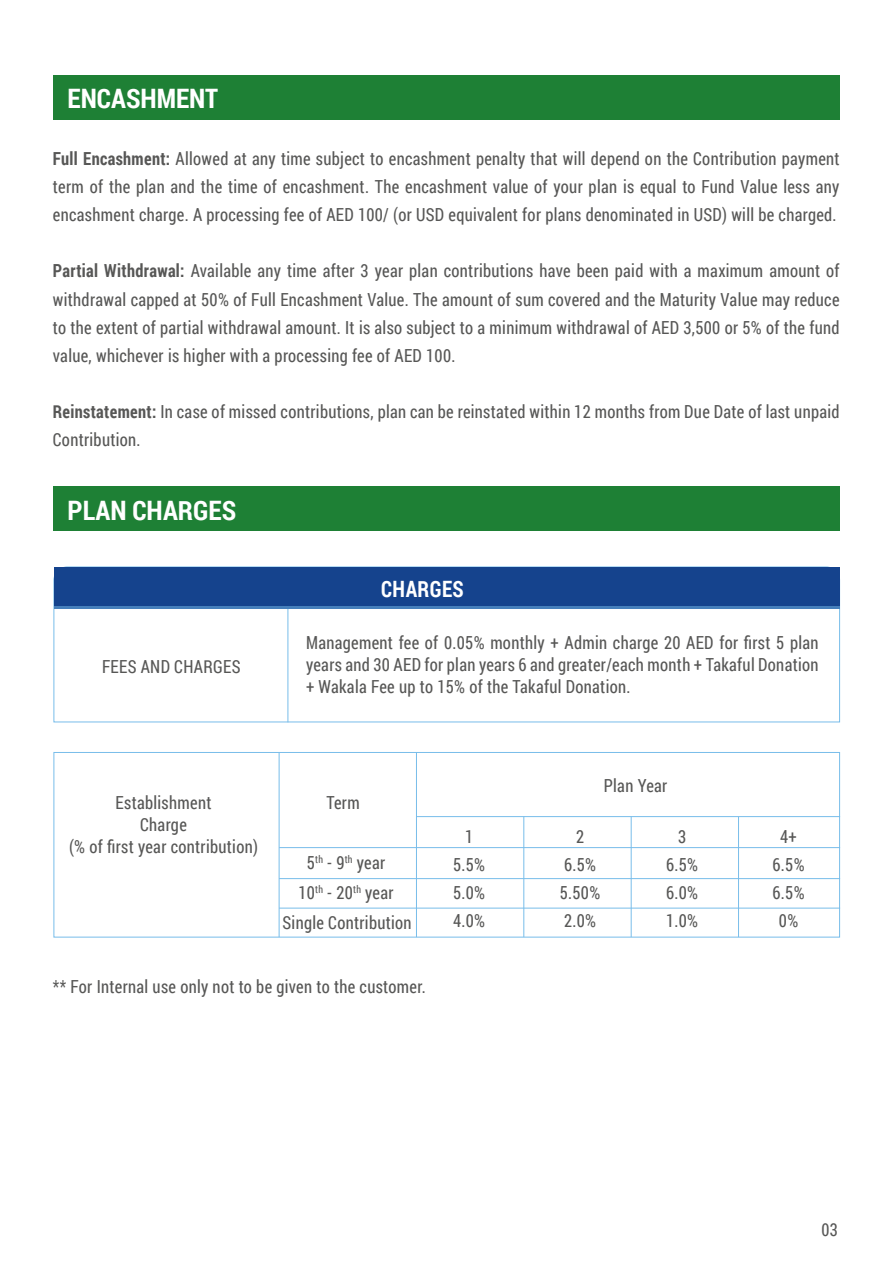
<style>
.page{position:relative;width:893px;height:1263px;background:#fff}
.page>*{position:absolute;margin:0;border:0;box-sizing:border-box;transform-origin:0 0}
.t1{font:700 26.7px "Roboto Condensed";color:#fff}
.t2{font:700 22.5px "Roboto Condensed";letter-spacing:.02em;color:#fff;scale:.92 1}
.t3{font:18px/28.2px "Roboto Condensed";letter-spacing:.02em;color:#575756;text-align:center;scale:.92 1}
.t4{font:17.85px "Roboto Condensed";color:#575756;scale:.92 1}
.s1{font-weight:700}
</style>
<div class="page">
<div style="left:53px;top:486px;width:787px;height:45px;background:#1e8035"></div>
<div style="left:53px;top:75px;width:787px;height:45px;background:#1e8035"></div>
<svg style="left:53px;top:566px;width:787px;height:157px"></svg>
<hr style="left:416px;top:752px;width:1px;height:185px;background:#78bdea">
<hr style="left:523px;top:816px;width:1px;height:121px;background:#78bdea">
<hr style="left:631px;top:816px;width:1px;height:121px;background:#78bdea">
<hr style="left:738px;top:816px;width:1px;height:121px;background:#78bdea">
<hr style="left:279px;top:752px;width:1px;height:185px;background:#78bdea">
<div style="left:54px;top:752px;width:786px;height:185px;border:1px solid #78bdea"></div>
<div style="left:54px;top:568px;width:785px;height:41px;background:#15438d"></div>
<hr style="left:54px;top:607px;width:785px;height:2px;background:#78bdea">
<hr style="left:416px;top:816px;width:424px;height:1px;background:#78bdea">
<hr style="left:279px;top:847px;width:561px;height:1px;background:#78bdea">
<hr style="left:279px;top:878px;width:561px;height:1px;background:#78bdea">
<hr style="left:279px;top:908px;width:561px;height:1px;background:#78bdea">
<h1 class="t1" style="left:68px;top:80px;width:152px">ENCASHMENT</h1>
<p class="t3" style="left:53px;top:144px;width:857px;text-align:justify"><span class="s1">Full Encashment:</span> Allowed at any time subject to encashment penalty that will depend on the Contribution payment term of the plan and the time of encashment. The encashment value of your plan is equal to Fund Value less any encashment charge. A processing fee of AED 100/ (or USD equivalent for plans denominated in USD) will be charged.</p>
<p class="t3" style="left:53px;top:256px;width:857px;text-align:justify"><span class="s1">Partial Withdrawal:</span> Available any time after 3 year plan contributions have been paid with a maximum amount of withdrawal capped at 50% of Full Encashment Value. The amount of sum covered and the Maturity Value may reduce to the extent of partial withdrawal amount. It is also subject to a minimum withdrawal of AED 3,500 or 5% of the fund value, whichever is higher with a processing fee of AED 100.</p>
<p class="t3" style="left:53px;top:397px;width:857px;text-align:left"><span class="s1">Reinstatement:</span> In case of missed contributions, plan can be reinstated within 12 months from Due Date of last unpaid<br>Contribution.</p>
<h1 class="t1" style="left:68px;top:491px;width:170px">PLAN CHARGES</h1>
<p class="t3" style="left:102px;top:652px;width:152px">FEES AND CHARGES</p>
<p class="t2" style="left:381px;top:573px;width:91px">CHARGES</p>
<p class="t3" style="left:306px;top:630px;width:559px;line-height:22.2px;text-align:justify">Management fee of 0.05% monthly + Admin charge 20 AED for first 5 plan years and 30 AED for plan years 6 and greater/each month + Takaful Donation + Wakala Fee up to 15% of the Takaful Donation.</p>
<p class="t3" style="left:604px;top:771px;width:71px">Plan Year</p>
<p class="t3" style="left:69px;top:791px;width:207px;line-height:22.2px">Establishment<br>Charge<br>(% of first year contribution)</p>
<p class="t3" style="left:326px;top:788px;width:38px">Term</p>
<p class="t3" style="left:307px;top:848px;width:87px">5<sup>th</sup> - 9<sup>th</sup> year</p>
<p class="t3" style="left:282px;top:877px;width:142px;line-height:29.5px">10<sup>th</sup> - 20<sup>th</sup> year<br>Single Contribution</p>
<p class="t3" style="left:53px;top:972px;width:407px">** For Internal use only not to be given to the customer.</p>
<p class="t3" style="left:453px;top:822px;width:36px">1<br>5.5%<br>5.0%<br>4.0%</p>
<p class="t3" style="left:560px;top:821px;width:46px">2<br>6.5%<br>5.50%<br>2.0%</p>
<p class="t3" style="left:666px;top:821px;width:36px">3<br>6.5%<br>6.0%<br>1.0%</p>
<p class="t3" style="left:772px;top:821px;width:36px">4+<br>6.5%<br>6.5%<br>0%</p>
<p class="t4" style="left:822px;top:1217px;width:19px">03</p>
</div>
